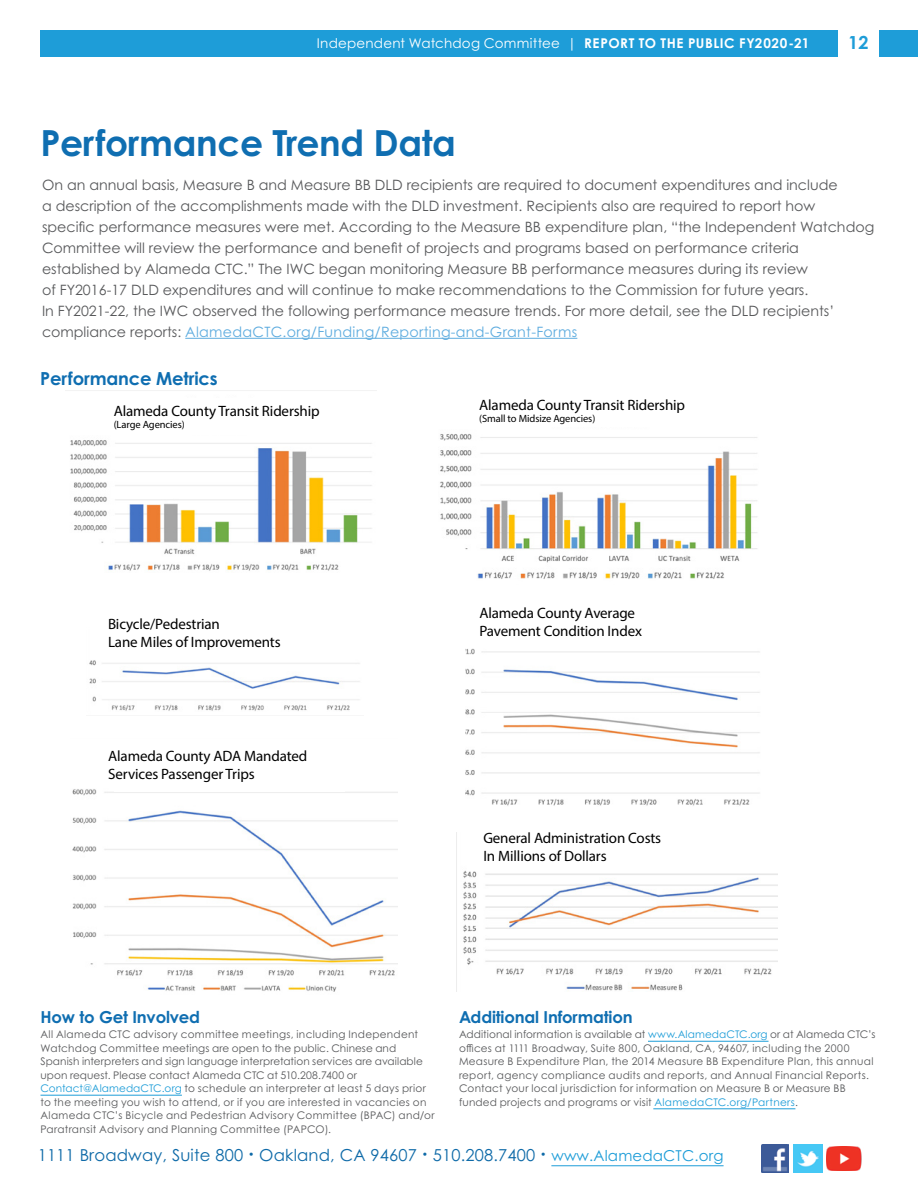
<style>
.page{position:relative;width:918px;height:1188px;background:#fff}
.page>*{position:absolute;margin:0;border:0;box-sizing:border-box;transform-origin:0 0}
._24pt_blue_heads{font:700 36px "Century Gothic Pro";letter-spacing:-.01em;color:#0f6eb1}
._24pt_blue_heads-2{font:700 18px "Century Gothic Pro";letter-spacing:-.01em;color:#0f6eb1}
.t1{font:700 18px "Century Gothic Pro";color:#1e9dd8}
._12pt_gold_subheads{font:16.5px "Century Gothic Pro";letter-spacing:.01em;color:#0e6aa8}
._24pt_blue_heads-3{font:700 16.5px "Century Gothic Pro";letter-spacing:-.01em;color:#0f6eb1}
.t2{font:15px/18px "Myriad Pro";letter-spacing:-.01em;color:#000}
.t3{font:14.25px/21px "Century Gothic Pro";color:#58595b}
.t4{font:13.5px "Century Gothic Pro";letter-spacing:.015em;color:#fff}
._10pt_Av_Garde{font:10.5px/13.5px "Century Gothic Pro";letter-spacing:.02em;color:#58595b}
.t5{font:10.5px "Myriad Pro";letter-spacing:-.01em;color:#000}
.s1{font-weight:700}
.s2{color:#5eacdf}
.s3{color:#1e9dd8}
.s4{font-size:15px;color:#1e9dd8}
</style>
<div class="page">
<hr style="left:40px;top:1095px;width:142px;height:1px;background:#1e9dd8">
<hr style="left:648px;top:1041px;width:121px;height:1px;background:#1e9dd8">
<hr style="left:653px;top:1109px;width:142px;height:1px;background:#1e9dd8">
<img style="left:761px;top:1145px;width:27px;height:27px">
<img style="left:793px;top:1145px;width:30px;height:27px">
<hr style="left:551px;top:1165px;width:173px;height:1px;background:#1e9dd8">
<img style="left:826px;top:1146px;width:36px;height:25px">
<hr style="left:185px;top:338px;width:392px;height:1px;background:#5eacdf">
<img style="left:72px;top:789px;width:326px;height:203px">
<img style="left:440px;top:434px;width:317px;height:145px">
<img style="left:70px;top:440px;width:302px;height:131px">
<div style="left:114px;top:739px;width:231px;height:53px;background:#fff"></div>
<img style="left:463px;top:870px;width:315px;height:121px">
<div style="left:480px;top:819px;width:231px;height:52px;background:#fff"></div>
<img style="left:89px;top:660px;width:271px;height:51px">
<img style="left:465px;top:648px;width:295px;height:158px">
<div style="left:40px;top:30px;width:878px;height:26px;background:#1e9dd8"></div>
<div style="left:838px;top:23px;width:41px;height:39px;background:#fff"></div>
<p class="t4" style="left:317px;top:34px;width:494px">Independent Watchdog Committee | <span class="s1">REPORT TO THE PUBLIC FY2020-21</span></p>
<h2 class="t1" style="left:848px;top:31px;width:22px">12</h2>
<p class="_24pt_blue_heads" style="left:40px;top:120px;width:417px">Performance Trend Data</p>
<p class="t3" style="left:42px;top:174px;width:834px">On an annual basis, Measure B and Measure BB DLD recipients are required to document expenditures and include<br>a description of the accomplishments made with the DLD investment. Recipients also are required to report how<br>specific performance measures were met. According to the Measure BB expenditure plan, “the Independent Watchdog Committee will review the performance and benefit of projects and programs based on performance criteria established by Alameda CTC. ” The IWC began monitoring Measure BB performance measures during its review<br>of FY2016-17 DLD expenditures and will continue to make recommendations to the Commission for future years.<br>In FY2021-22, the IWC observed the following performance measure trends. For more detail, see the DLD recipients’ compliance reports: <span class="s2">AlamedaCTC.org/Funding/Reporting-and-Grant-Forms</span></p>
<p class="_24pt_blue_heads-2" style="left:40px;top:367px;width:179px">Performance Metrics</p>
<p class="t2" style="left:114px;top:401px;width:207px">Alameda County Transit Ridership</p>
<p class="t5" style="left:114px;top:418px;width:72px">(Large Agencies)</p>
<p class="t2" style="left:479px;top:395px;width:207px">Alameda County Transit Ridership</p>
<p class="t5" style="left:479px;top:412px;width:118px">(Small to Midsize Agencies)</p>
<p class="t2" style="left:108px;top:615px;width:174px">Bicycle/Pedestrian<br>Lane Miles of Improvements</p>
<p class="t2" style="left:479px;top:604px;width:164px">Alameda County Average<br>Pavement Condition Index</p>
<p class="t2" style="left:108px;top:746px;width:201px">Alameda County ADA Mandated<br>Services Passenger Trips</p>
<p class="t2" style="left:483px;top:829px;width:179px">General Administration Costs<br>In Millions of Dollars</p>
<p class="_24pt_blue_heads-3" style="left:40px;top:1007px;width:161px">How to Get Involved</p>
<p class="_10pt_Av_Garde" style="left:40px;top:1027px;width:396px">All Alameda CTC advisory committee meetings, including Independent Watchdog Committee meetings are open to the public. Chinese and Spanish interpreters and sign language interpretation services are available upon request. Please contact Alameda CTC at 510.208. 7400 or <span class="s3">Contact@AlamedaCTC.org</span> to schedule an interpreter at least 5 days prior to the meeting you wish to attend, or if you are interested in vacancies on Alameda CTC’s Bicycle and Pedestrian Advisory Committee (BPAC) and/or Paratransit Advisory and Planning Committee (PAPCO).</p>
<p class="_24pt_blue_heads-3" style="left:459px;top:1007px;width:175px">Additional Information</p>
<p class="_10pt_Av_Garde" style="left:459px;top:1027px;width:418px">Additional information is available at <span class="s3">www.AlamedaCTC.org</span> or at Alameda CTC’s offices at 1111 Broadway, Suite 800, Oakland, CA, 94607, including the 2000<br>Measure B Expenditure Plan, the 2014 Measure BB Expenditure Plan, this annual report, agency compliance audits and reports, and Annual Financial Reports.<br>Contact your local jurisdiction for information on Measure B or Measure BB funded projects and programs or visit <span class="s3">AlamedaCTC.org/Partners</span>.</p>
<p class="_12pt_gold_subheads" style="left:38px;top:1145px;width:687px">1111 Broadway, Suite 800 <sup>•</sup> Oakland, CA 94607 <sup>•</sup> 510.208. 7400 <sup>•</sup> <span class="s4">www.AlamedaCTC.org</span></p>
</div>
